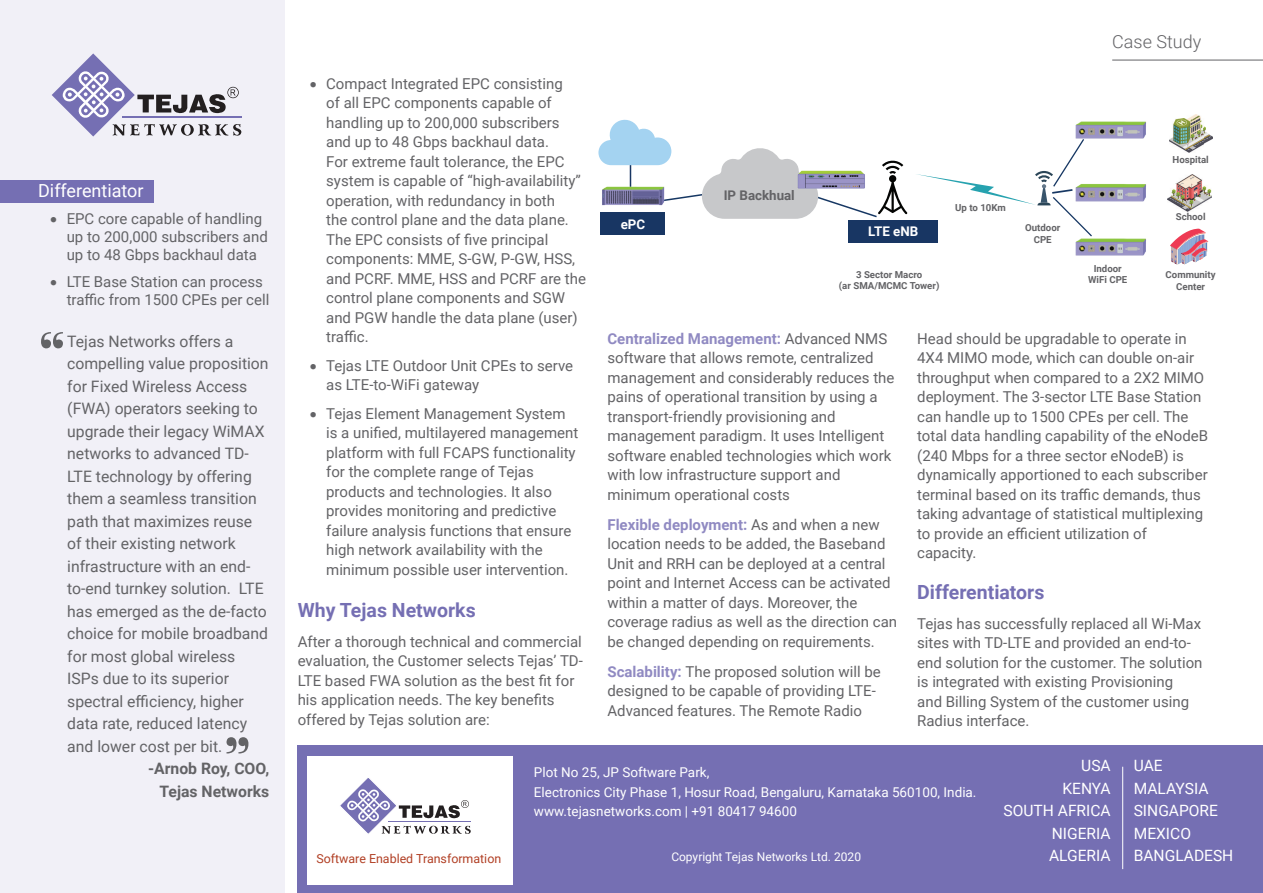
<style>
.page{position:relative;width:1263px;height:893px;background:#fff}
.page>*{position:absolute;margin:0;border:0;box-sizing:border-box;transform-origin:0 0}
.t1{font:700 19.5px "Roboto";color:#756fb3}
.t2{font:18px "Roboto";color:#fff}
.t3{font:300 18px "Roboto";color:#636366}
.t4{font:15.75px/22.5px "Roboto";color:#636366}
.t5{font:700 15.75px/22.5px "Roboto";color:#636366;text-align:right}
.t6{font:15.6px/22.5px "Roboto";color:#fff;text-align:right}
.t7{font:15px/19.5px "Roboto";color:#636366}
.t8{font:13.5px/19.5px "Roboto";color:#fff}
.t9{font:700 13.35px "Roboto";color:#636366}
.t10{font:700 13.35px "Roboto";color:#fff}
.t11{font:12.45px "Roboto";color:#b13f24}
.t12{font:12px "Roboto";color:#fff}
.t13{font:700 9.6px/11.6px "Roboto";color:#636366;text-align:center}
.s1{font-weight:700;color:#908ac2}
</style>
<div class="page">
<div style="left:0;top:0;width:284px;height:893px;background:#f1f0f7"></div>
<svg style="left:41px;top:332px;width:22px;height:16px"></svg>
<svg style="left:226px;top:737px;width:22px;height:16px"></svg>
<div style="left:298px;top:745px;width:965px;height:148px;background:#756fb3"></div>
<div style="left:307px;top:756px;width:206px;height:129px;background:#fff"></div>
<svg style="left:340px;top:778px;width:131px;height:56px"></svg>
<hr style="left:1122px;top:767px;width:1px;height:102px;background:#fff">
<svg style="left:52px;top:53px;width:190px;height:84px"></svg>
<div style="left:0;top:180px;width:154px;height:22px;background:#756fb3"></div>
<hr style="left:1112px;top:60px;width:151px;height:1px;background:#636366">
<div style="left:600px;top:213px;width:65px;height:22px;background:#183663"></div>
<div style="left:848px;top:220px;width:89px;height:23px;background:#183663"></div>
<img style="left:1075px;top:238px;width:71px;height:18px">
<img style="left:1093px;top:184px;width:53px;height:18px">
<img style="left:1075px;top:121px;width:71px;height:18px">
<svg style="left:598px;top:119px;width:309px;height:100px"></svg>
<svg style="left:916px;top:138px;width:177px;height:100px"></svg>
<svg style="left:1170px;top:228px;width:38px;height:37px"></svg>
<img style="left:1168px;top:184px;width:43px;height:27px">
<img style="left:1176px;top:175px;width:26px;height:9px">
<img style="left:1169px;top:115px;width:35px;height:38px">
<img style="left:1204px;top:126px;width:9px;height:18px">
<img style="left:600px;top:181px;width:65px;height:26px">
<p class="t3" style="left:1112px;top:29px;width:90px">Case Study</p>
<p class="t7" style="left:326px;top:73px;width:261px;text-indent:-16px">• Compact Integrated EPC consisting<br>of all EPC components capable of handling up to 200,000 subscribers and up to 48 Gbps backhaul data.<br>For extreme fault tolerance, the EPC system is capable of “high-availability” operation, with redundancy in both<br>the control plane and the data plane.<br>The EPC consists of five principal components: MME, S-GW, P-GW, HSS, and PCRF. MME, HSS and PCRF are the control plane components and SGW and PGW handle the data plane (user) traffic.</p>
<p class="t7" style="left:326px;top:355px;width:248px;text-indent:-16px">• Tejas LTE Outdoor Unit CPEs to serve as LTE-to-WiFi gateway</p>
<p class="t7" style="left:326px;top:403px;width:254px;text-indent:-16px">• Tejas Element Management System is a unified, multilayered management platform with full FCAPS functionality for the complete range of Tejas products and technologies. It also provides monitoring and predictive failure analysis functions that ensure high network availability with the minimum possible user intervention.</p>
<h1 class="t1" style="left:298px;top:596px;width:180px">Why Tejas Networks</h1>
<p class="t7" style="left:298px;top:631px;width:287px">After a thorough technical and commercial evaluation, the Customer selects Tejas’ TD-LTE based FWA solution as the best fit for his application needs. The key benefits offered by Tejas solution are:</p>
<p class="t13" style="left:1172px;top:153px;width:38px">Hospital</p>
<p class="t2" style="left:38px;top:178px;width:107px">Differentiator</p>
<p class="t7" style="left:67px;top:209px;width:203px;line-height:18px;text-indent:-16px">• EPC core capable of handling up to 200,000 subscribers and up to 48 Gbps backhaul data</p>
<p class="t7" style="left:67px;top:272px;width:204px;line-height:18px;text-indent:-16px">• LTE Base Station can process traffic from 1500 CPEs per cell</p>
<p class="t9" style="left:724px;top:185px;width:73px">IP Backhual</p>
<p class="t13" style="left:955px;top:202px;width:52px">Up to 10Km</p>
<p class="t13" style="left:1176px;top:210px;width:31px">School</p>
<p class="t10" style="left:621px;top:215px;width:26px">ePC</p>
<p class="t13" style="left:1025px;top:222px;width:37px">Outdoor<br>CPE</p>
<p class="t10" style="left:868px;top:222px;width:52px">LTE eNB</p>
<p class="t13" style="left:1088px;top:262px;width:41px">Indoor<br>WiFi CPE</p>
<p class="t13" style="left:839px;top:268px;width:102px">3 Sector Macro<br>(ar SMA/MCMC Tower)</p>
<p class="t13" style="left:1166px;top:269px;width:51px">Community<br>Center</p>
<p class="t7" style="left:607px;top:328px;width:288px"><span class="s1">Centralized Management:</span> Advanced NMS software that allows remote, centralized management and considerably reduces the pains of operational transition by using a transport-friendly provisioning and management paradigm. It uses Intelligent software enabled technologies which work with low infrastructure support and minimum operational costs</p>
<p class="t7" style="left:607px;top:514px;width:291px"><span class="s1">Flexible deployment:</span> As and when a new location needs to be added, the Baseband Unit and RRH can be deployed at a central point and Internet Access can be activated within a matter of days. Moreover, the coverage radius as well as the direction can be changed depending on requirements.</p>
<p class="t7" style="left:607px;top:661px;width:275px"><span class="s1">Scalability:</span> The proposed solution will be designed to be capable of providing LTE-<br>Advanced features. The Remote Radio</p>
<p class="t7" style="left:917px;top:328px;width:292px">Head should be upgradable to operate in 4X4 MIMO mode, which can double on-air throughput when compared to a 2X2 MIMO deployment. The 3-sector LTE Base Station can handle up to 1500 CPEs per cell. The total data handling capability of the eNodeB (240 Mbps for a three sector eNodeB) is dynamically apportioned to each subscriber terminal based on its traffic demands, thus taking advantage of statistical multiplexing to provide an efficient utilization of capacity.</p>
<h1 class="t1" style="left:917px;top:578px;width:129px">Differentiators</h1>
<p class="t7" style="left:917px;top:613px;width:287px">Tejas has successfully replaced all Wi-Max sites with TD-LTE and provided an end-to&shy;end solution for the customer. The solution is integrated with existing Provisioning<br>and Billing System of the customer using Radius interface.</p>
<p class="t4" style="left:67px;top:329px;width:203px">Tejas Networks offers a compelling value proposition for Fixed Wireless Access (FWA) operators seeking to upgrade their legacy WiMAX networks to advanced TD-<br>LTE technology by offering them a seamless transition path that maximizes reuse of their existing network infrastructure with an end&shy;to-end turnkey solution. LTE has emerged as the de-facto choice for mobile broadband for most global wireless<br>ISPs due to its superior spectral efficiency, higher data rate, reduced latency and lower cost per bit.</p>
<p class="t5" style="left:148px;top:757px;width:123px">-Arnob Roy, COO,<br>Tejas Networks</p>
<p class="t8" style="left:534px;top:762px;width:444px">Plot No 25, JP Software Park,<br>Electronics City Phase 1, Hosur Road, Bengaluru, Karnataka 560100, India. www.tejasnetworks.com | +91 80417 94600</p>
<p class="t11" style="left:316px;top:849px;width:186px">Software Enabled Transformation</p>
<p class="t12" style="left:671px;top:848px;width:191px">Copyright Tejas Networks Ltd. 2020</p>
<p class="t6" style="left:1003px;top:754px;width:109px">USA<br>KENYA<br>SOUTH AFRICA<br>NIGERIA<br>ALGERIA</p>
<p class="t6" style="left:1134px;top:754px;width:101px;text-align:left">UAE<br>MALAYSIA<br>SINGAPORE<br>MEXICO<br>BANGLADESH</p>
</div>
